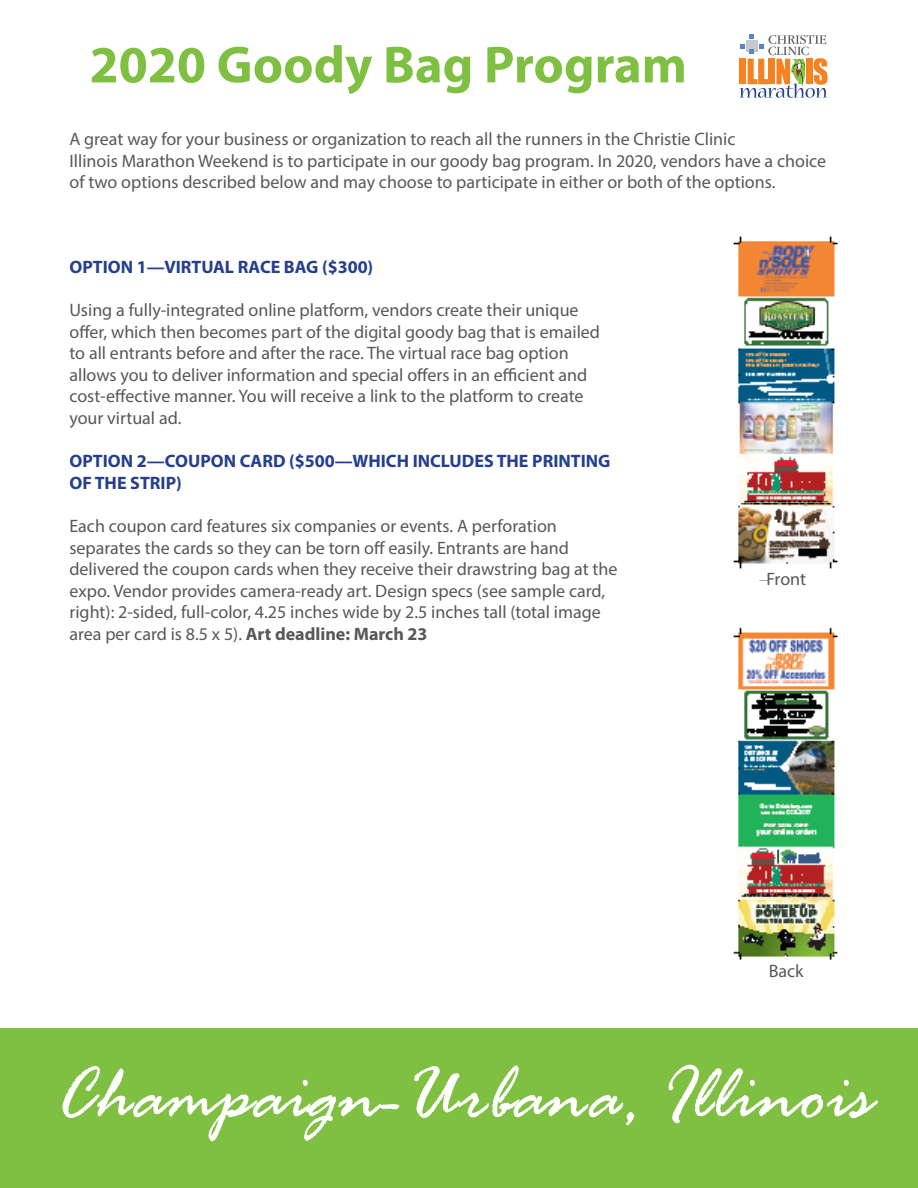
<style>
.page{position:relative;width:918px;height:1188px;background:#fff}
.page>*{position:absolute;margin:0;border:0;box-sizing:border-box;transform-origin:0 0}
.t1{font:79.5px "Rage D";color:#fff}
.t2{font:700 52.5px "Myriad Pro";color:#7fbf41}
.t3{font:18px/21.6px "Myriad Pro";color:#57585a}
.t4{font:700 18px "Myriad Pro";color:#253f8e}
.s1{font-weight:700}
</style>
<div class="page">
<div style="left:0;top:1028px;width:918px;height:160px;background:#7fbf41"></div>
<svg style="left:740px;top:34px;width:88px;height:64px"></svg>
<img style="left:733px;top:236px;width:105px;height:333px">
<img style="left:733px;top:627px;width:105px;height:333px">
<p class="t2" style="left:90px;top:30px;width:599px">2020 Goody Bag Program</p>
<p class="t3" style="left:69px;top:128px;width:668px">A great way for your business or organization to reach all the runners in the Christie Clinic</p>
<p class="t3" style="left:69px;top:150px;width:758px">Illinois Marathon Weekend is to participate in our goody bag program. In 2020, vendors have a choice of two options described below and may choose to participate in either or both of the options.</p>
<p class="t4" style="left:69px;top:255px;width:305px">OPTION 1—VIRTUAL RACE BAG ($300)</p>
<p class="t3" style="left:69px;top:299px;width:511px">Using a fully-integrated online platform, vendors create their unique</p>
<p class="t3" style="left:69px;top:320px;width:532px">offer, which then becomes part of the digital goody bag that is emailed</p>
<p class="t3" style="left:69px;top:342px;width:501px">to all entrants before and after the race. The virtual race bag option</p>
<p class="t3" style="left:69px;top:364px;width:519px">allows you to deliver information and special offers in an efficient and</p>
<p class="t3" style="left:69px;top:385px;width:516px">cost-effective manner. You will receive a link to the platform to create</p>
<p class="t3" style="left:69px;top:407px;width:113px">your virtual ad.</p>
<p class="t4" style="left:69px;top:449px;width:543px">OPTION 2—COUPON CARD ($500—WHICH INCLUDES THE PRINTING</p>
<p class="t4" style="left:69px;top:471px;width:114px">OF THE STRIP)</p>
<p class="t3" style="left:69px;top:515px;width:489px">Each coupon card features six companies or events. A perforation</p>
<p class="t3" style="left:69px;top:536px;width:501px">separates the cards so they can be torn off easily. Entrants are hand</p>
<p class="t3" style="left:69px;top:558px;width:550px">delivered the coupon cards when they receive their drawstring bag at the</p>
<p class="t3" style="left:69px;top:580px;width:537px">expo. Vendor provides camera-ready art. Design specs (see sample card,</p>
<p class="t3" style="left:69px;top:601px;width:533px">right): 2-sided, full-color, 4.25 inches wide by 2.5 inches tall (total image</p>
<p class="t3" style="left:69px;top:623px;width:360px">area per card is 8.5 x 5). <span class="s1">Art deadline: March 23</span></p>
<p class="t3" style="left:766px;top:568px;width:41px">Front</p>
<p class="t3" style="left:769px;top:960px;width:36px">Back</p>
<p class="t1" style="left:54px;top:1053px;width:820px">Champaign-Urbana, Illinois</p>
</div>
